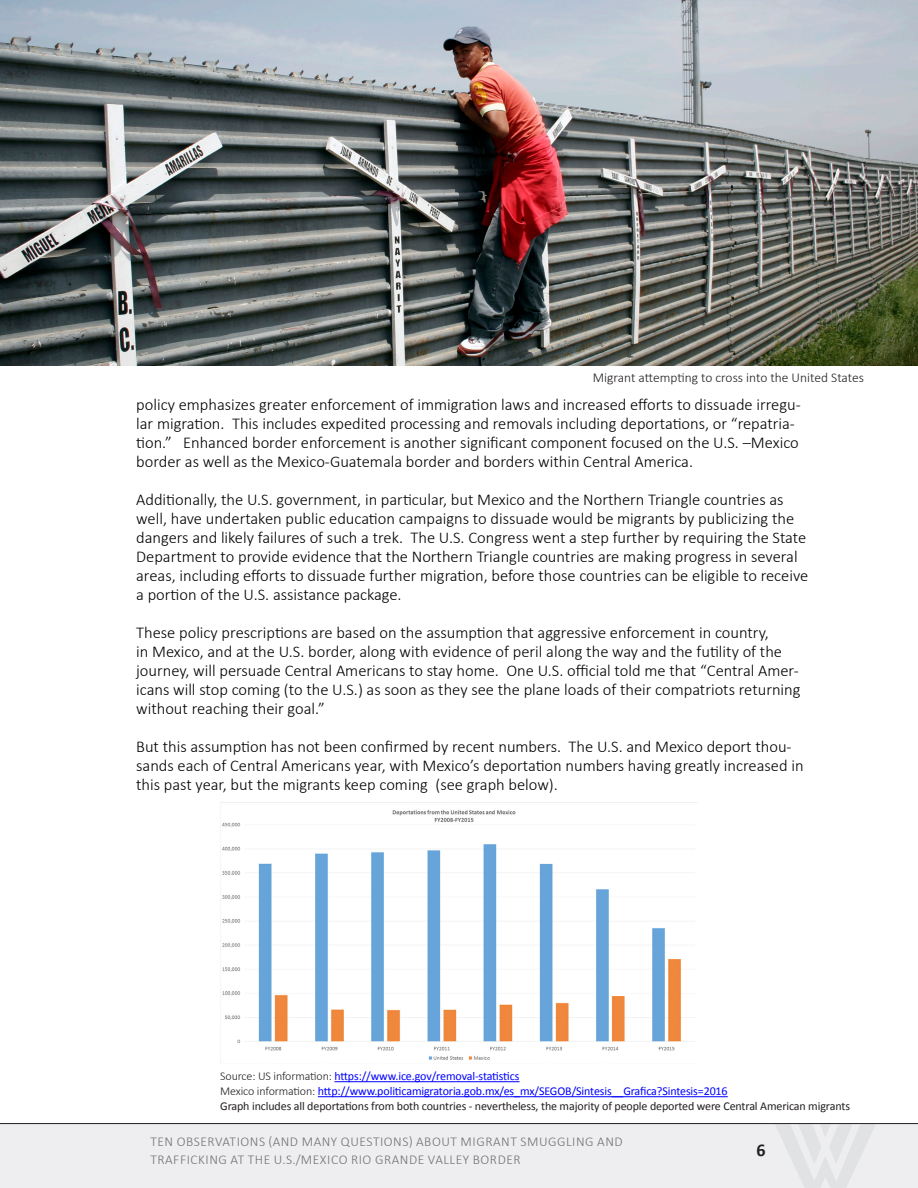
<style>
.page{position:relative;width:918px;height:1188px;background:#fff}
.page>*{position:absolute;margin:0;border:0;box-sizing:border-box;transform-origin:0 0}
.t1{font:700 18px "Calibri";color:#231f20}
.t2{font:300 16.5px/19px "Calibri";color:#000}
.t3{font:300 13.5px/18px "Calibri";letter-spacing:.04em;color:#717074}
.t4{font:300 13.5px "Calibri";color:#231f20}
.t5{font:12px/15px "Calibri";letter-spacing:-.01em;color:#00f}
.t6{font:12px "Calibri";letter-spacing:-.01em;color:#231f20}
.s1{font-weight:300;color:#231f20}
</style>
<div class="page">
<img style="left:0;top:0;width:918px;height:366px">
<div style="left:0;top:1124px;width:918px;height:64px;background:#eeeef0"></div>
<svg style="left:774px;top:1124px;width:102px;height:64px"></svg>
<hr style="left:0;top:1123px;width:918px;height:1px;background:#231f20">
<img style="left:222px;top:809px;width:472px;height:251px">
<hr style="left:334px;top:1081px;width:186px;height:1px;background:#00f">
<hr style="left:318px;top:1096px;width:410px;height:1px;background:#00f">
<p class="t4" style="left:593px;top:369px;width:273px">Migrant attempting to cross into the United States</p>
<p class="t2" style="left:136px;top:395px;width:666px">policy emphasizes greater enforcement of immigration laws and increased efforts to dissuade irregu&shy;lar migration. This includes expedited processing and removals including deportations, or “repatria&shy;tion.” Enhanced border enforcement is another significant component focused on the U.S. –Mexico border as well as the Mexico-Guatemala border and borders within Central America.</p>
<p class="t2" style="left:136px;top:490px;width:674px">Additionally, the U.S. government, in particular, but Mexico and the Northern Triangle countries as well, have undertaken public education campaigns to dissuade would be migrants by publicizing the dangers and likely failures of such a trek. The U.S. Congress went a step further by requiring the State Department to provide evidence that the Northern Triangle countries are making progress in several areas, including efforts to dissuade further migration, before those countries can be eligible to receive a portion of the U.S. assistance package.</p>
<p class="t2" style="left:136px;top:623px;width:666px">These policy prescriptions are based on the assumption that aggressive enforcement in country,<br>in Mexico, and at the U.S. border, along with evidence of peril along the way and the futility of the journey, will persuade Central Americans to stay home. One U.S. official told me that “Central Amer&shy;icans will stop coming (to the U.S.) as soon as they see the plane loads of their compatriots returning without reaching their goal.”</p>
<p class="t2" style="left:136px;top:737px;width:669px">But this assumption has not been confirmed by recent numbers. The U.S. and Mexico deport thou&shy;sands each of Central Americans year, with Mexico’s deportation numbers having greatly increased in this past year, but the migrants keep coming (see graph below).</p>
<p class="t5" style="left:220px;top:1069px;width:509px"><span class="s1">Source: US information:</span> https://www.ice.gov/removal-statistics<br><span class="s1">Mexico information:</span> http://www.politicamigratoria.gob.mx/es_mx/SEGOB/Sintesis__Grafica?Sintesis=2016</p>
<p class="t6" style="left:220px;top:1099px;width:631px">Graph includes all deportations from both countries - nevertheless, the majority of people deported were Central American migrants</p>
<p class="t3" style="left:150px;top:1132px;width:474px">TEN OBSERVATIONS (AND MANY QUESTIONS) ABOUT MIGRANT SMUGGLING AND<br>TRAFFICKING AT THE U.S./MEXICO RIO GRANDE VALLEY BORDER</p>
<p class="t1" style="left:757px;top:1139px;width:11px">6</p>
</div>
